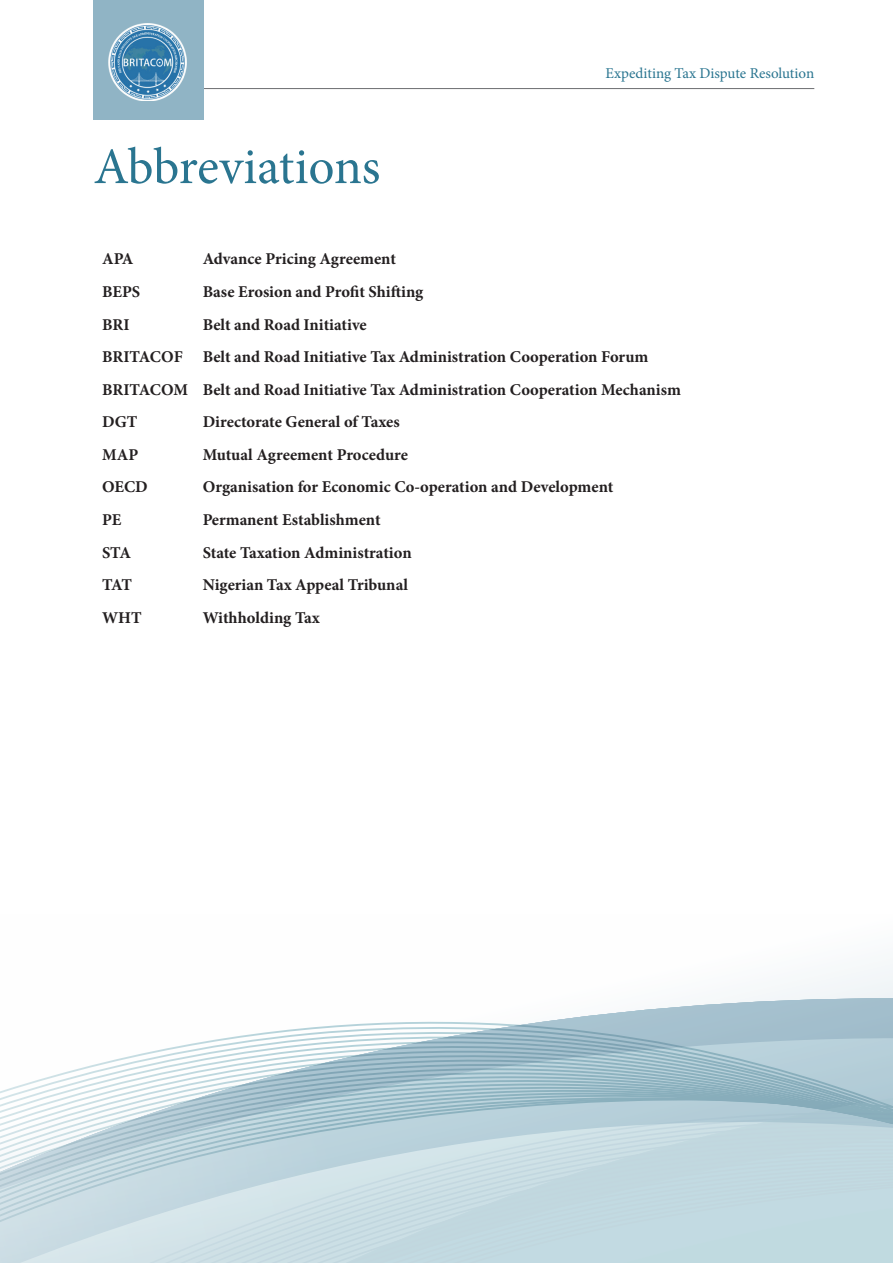
<style>
.page{position:relative;width:893px;height:1263px;background:#fff}
.page>*{position:absolute;margin:0;border:0;box-sizing:border-box;transform-origin:0 0}
.t1{font:51.3px "Minion Pro";letter-spacing:-.005em;color:#2a7590}
.t2{font:700 16.5px/32.5px "Minion Pro";letter-spacing:-.005em;color:#231f20}
.t3{font:15px "Minion Pro";color:#2a7590}
</style>
<div class="page">
<svg style="left:0;top:990px;width:893px;height:273px"></svg>
<hr style="left:94px;top:88px;width:720px;height:1px;background:#6c6d70">
<div style="left:94px;top:0;width:110px;height:119px;background:#90b4c5"></div>
<img style="left:109px;top:23px;width:77px;height:78px">
<h1 class="t1" style="left:94px;top:132px;width:288px">Abbreviations</h1>
<p class="t3" style="left:605px;top:63px;width:210px">Expediting Tax Dispute Resolution</p>
<p class="t2" style="left:102px;top:243px;width:33px">APA</p>
<p class="t2" style="left:203px;top:243px;width:195px">Advance Pricing Agreement</p>
<p class="t2" style="left:102px;top:275px;width:40px">BEPS</p>
<p class="t2" style="left:203px;top:275px;width:222px">Base Erosion and Profit Shifting</p>
<p class="t2" style="left:102px;top:308px;width:29px">BRI</p>
<p class="t2" style="left:102px;top:308px;width:580px;text-indent:101px">Belt and Road Initiative<br>BRITACOF Belt and Road Initiative Tax Administration Cooperation Forum BRITACOM Belt and Road Initiative Tax Administration Cooperation Mechanism DGT</p>
<p class="t2" style="left:203px;top:405px;width:199px">Directorate General of Taxes</p>
<p class="t2" style="left:102px;top:438px;width:38px">MAP</p>
<p class="t2" style="left:203px;top:438px;width:207px">Mutual Agreement Procedure</p>
<p class="t2" style="left:102px;top:471px;width:47px">OECD</p>
<p class="t2" style="left:203px;top:471px;width:412px">Organisation for Economic Co-operation and Development</p>
<p class="t2" style="left:102px;top:503px;width:21px">PE</p>
<p class="t2" style="left:203px;top:503px;width:179px">Permanent Establishment</p>
<p class="t2" style="left:102px;top:536px;width:30px">STA</p>
<p class="t2" style="left:203px;top:536px;width:211px">State Taxation Administration</p>
<p class="t2" style="left:102px;top:568px;width:32px">TAT</p>
<p class="t2" style="left:203px;top:568px;width:207px">Nigerian Tax Appeal Tribunal</p>
<p class="t2" style="left:102px;top:601px;width:41px">WHT</p>
<p class="t2" style="left:203px;top:601px;width:119px">Withholding Tax</p>
</div>
